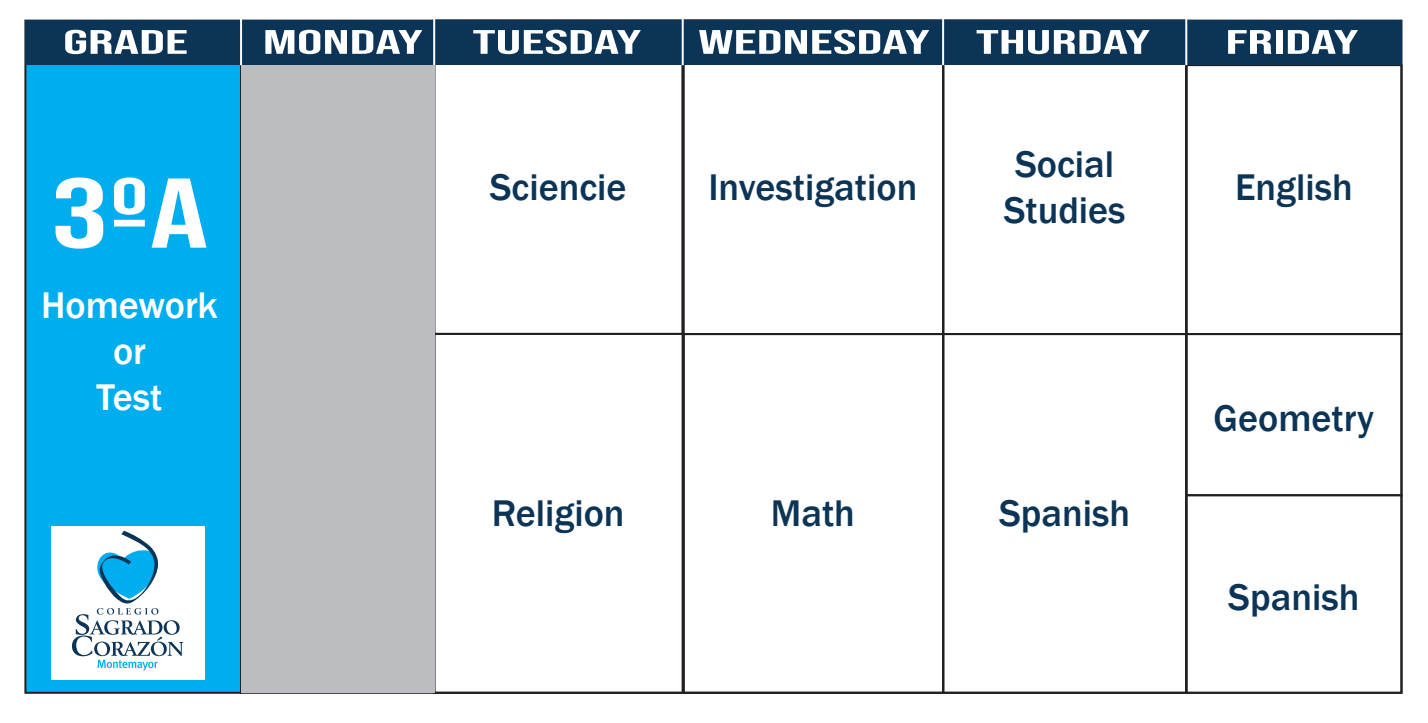
<style>
.page{position:relative;width:1428px;height:723px;background:#fff}
.page>*{position:absolute;margin:0;border:0;box-sizing:border-box;transform-origin:0 0}
.t1{font:98.8px "Bebas Neue";color:#fff;scale:1.47 1}
.t2{font:500 38.2px/45.8px "Franklin Gothic";color:#0b3456}
.t3{font:500 38.2px/45.8px "Franklin Gothic";color:#fff;text-align:center}
.t4{font:34px "Bebas Neue";color:#fff;scale:1.88 1}
</style>
<div class="page">
<div style="left:24px;top:20px;width:218px;height:673px;background:#00aeef;border:2px solid #231f20"></div>
<div style="left:433px;top:333px;width:251px;height:360px;border:2px solid #231f20"></div>
<div style="left:682px;top:333px;width:262px;height:360px;border:2px solid #231f20"></div>
<div style="left:942px;top:20px;width:245px;height:315px;border:2px solid #231f20"></div>
<div style="left:942px;top:333px;width:245px;height:360px;border:2px solid #231f20"></div>
<div style="left:1185px;top:64px;width:217px;height:271px;border:2px solid #231f20"></div>
<div style="left:1185px;top:333px;width:217px;height:163px;border:2px solid #231f20"></div>
<div style="left:1185px;top:494px;width:217px;height:199px;border:2px solid #231f20"></div>
<div style="left:25px;top:21px;width:1376px;height:44px;background:#0b3456"></div>
<hr style="left:240px;top:17px;width:2px;height:48px;background:#fff">
<hr style="left:433px;top:17px;width:2px;height:48px;background:#fff">
<hr style="left:681px;top:17px;width:2px;height:48px;background:#fff">
<hr style="left:942px;top:17px;width:2px;height:48px;background:#fff">
<hr style="left:1185px;top:17px;width:2px;height:48px;background:#fff">
<div style="left:241px;top:65px;width:193px;height:627px;background:#bcbdc0"></div>
<div style="left:51px;top:526px;width:153px;height:154px;background:#fff"></div>
<svg style="left:72px;top:530px;width:111px;height:140px"></svg>
<p class="t4" style="left:63px;top:23px;width:68px">GRADE</p>
<h1 class="t1" style="left:51px;top:157px;width:109px">3ºA</h1>
<p class="t3" style="left:41px;top:283px;width:178px">Homework or<br>Test</p>
<p class="t4" style="left:263px;top:23px;width:87px">MONDAY</p>
<p class="t4" style="left:472px;top:23px;width:91px">TUESDAY</p>
<p class="t4" style="left:698px;top:23px;width:125px">WEDNESDAY</p>
<p class="t4" style="left:975px;top:23px;width:94px">THURDAY</p>
<p class="t4" style="left:1225px;top:23px;width:72px">FRIDAY</p>
<p class="t2" style="left:490px;top:165px;width:138px">Sciencie</p>
<p class="t2" style="left:708px;top:165px;width:210px">Investigation</p>
<p class="t2" style="left:1003px;top:142px;width:123px">Social<br>Studies</p>
<p class="t2" style="left:492px;top:491px;width:134px">Religion</p>
<p class="t2" style="left:770px;top:491px;width:86px">Math</p>
<p class="t2" style="left:999px;top:491px;width:133px">Spanish</p>
<p class="t2" style="left:1235px;top:165px;width:119px">English</p>
<p class="t2" style="left:1213px;top:396px;width:162px">Geometry</p>
<p class="t2" style="left:1228px;top:575px;width:133px">Spanish</p>
</div>
